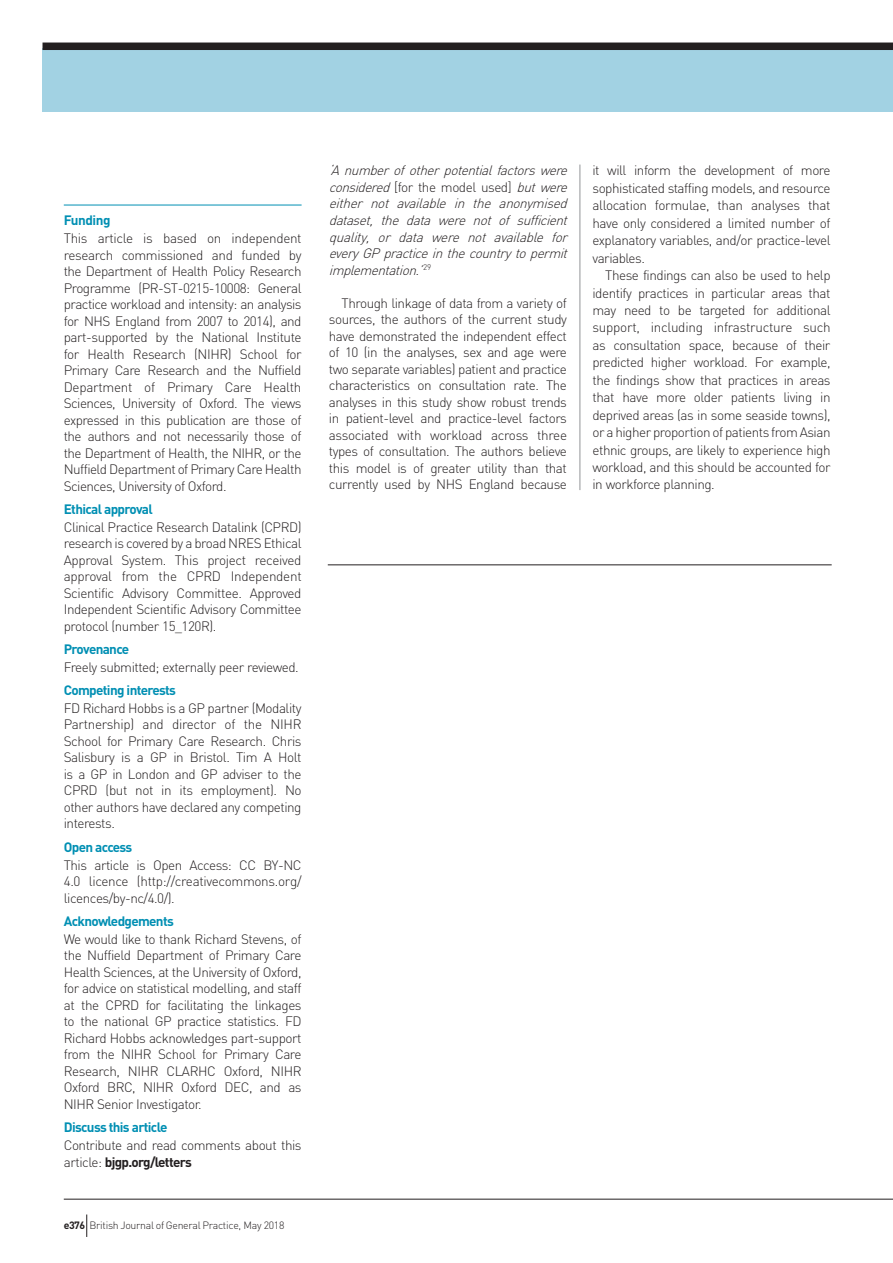
<style>
.page{position:relative;width:893px;height:1263px;background:#fff}
.page>*{position:absolute;margin:0;border:0;box-sizing:border-box;transform-origin:0 0}
.t1{font:300 13.5px/16.5px "DIN";letter-spacing:-.035em;color:#231f20;text-align:justify}
.t2{font:italic 300 13.5px/16.5px "DIN";color:#231f20;text-align:justify}
.t3{font:700 13.5px "DIN";letter-spacing:-.05em;color:#008fb3}
.t4{font:300 10.5px "DIN";letter-spacing:-.025em;color:#231f20}
.s1{font-weight:700}
.s2{font-style:normal}
</style>
<div class="page">
<div style="left:43px;top:48px;width:850px;height:64px;background:#a2d2e3"></div>
<div style="left:43px;top:43px;width:850px;height:7px;background:#231f20"></div>
<hr style="left:64px;top:205px;width:238px;height:1px;background:#008fb3">
<hr style="left:328px;top:564px;width:504px;height:1px;background:#231f20">
<hr style="left:580px;top:165px;width:1px;height:325px;background:#939598">
<hr style="left:64px;top:1199px;width:829px;height:1px;background:#231f20">
<svg style="left:86px;top:1214px;width:1px;height:23px"></svg>
<p class="t3" style="left:64px;top:212px;width:48px">Funding</p>
<p class="t1" style="left:64px;top:230px;width:239px">This article is based on independent research commissioned and funded by the Department of Health Policy Research Programme (PR-ST-0215-10008: General practice workload and intensity: an analysis for NHS England from 2007 to 2014), and part-supported by the National Institute for Health Research (NIHR) School for Primary Care Research and the Nuffield Department of Primary Care Health Sciences, University of Oxford. The views expressed in this publication are those of the authors and not necessarily those of the Department of Health, the NIHR, or the Nuffield Department of Primary Care Health Sciences, University of Oxford.</p>
<p class="t3" style="left:64px;top:500px;width:91px">Ethical approval</p>
<p class="t1" style="left:64px;top:519px;width:239px">Clinical Practice Research Datalink (CPRD) research is covered by a broad NRES Ethical Approval System. This project received approval from the CPRD Independent Scientific Advisory Committee. Approved Independent Scientific Advisory Committee protocol (number 15_120R).</p>
<p class="t3" style="left:64px;top:640px;width:67px">Provenance</p>
<p class="t1" style="left:64px;top:658px;width:237px">Freely submitted; externally peer reviewed.</p>
<p class="t3" style="left:64px;top:681px;width:114px">Competing interests</p>
<p class="t1" style="left:64px;top:700px;width:239px">FD Richard Hobbs is a GP partner (Modality Partnership) and director of the NIHR School for Primary Care Research. Chris Salisbury is a GP in Bristol. Tim A Holt is a GP in London and GP adviser to the CPRD (but not in its employment). No other authors have declared any competing interests.</p>
<p class="t3" style="left:64px;top:838px;width:70px">Open access</p>
<p class="t1" style="left:64px;top:856px;width:239px">This article is Open Access: CC BY-NC 4.0 licence (http://creativecommons.org/ licences/by-nc/4.0/).</p>
<p class="t3" style="left:64px;top:912px;width:112px">Acknowledgements</p>
<p class="t1" style="left:64px;top:931px;width:239px">We would like to thank Richard Stevens, of the Nuffield Department of Primary Care Health Sciences, at the University of Oxford, for advice on statistical modelling, and staff at the CPRD for facilitating the linkages to the national GP practice statistics. FD Richard Hobbs acknowledges part-support from the NIHR School for Primary Care Research, NIHR CLARHC Oxford, NIHR Oxford BRC, NIHR Oxford DEC, and as NIHR Senior Investigator.</p>
<p class="t3" style="left:64px;top:1118px;width:105px">Discuss this article</p>
<p class="t1" style="left:64px;top:1137px;width:239px">Contribute and read comments about this article: <span class="s1">bjgp.org/letters</span></p>
<p class="t4" style="left:64px;top:1219px;width:222px"><span class="s1">e376</span> British Journal of General Practice, May 2018</p>
<p class="t2" style="left:329px;top:162px;width:244px">‘Anumberofotherpotentialfactorswere considered<span class="s2">[ f o r t h e m o d e l u s e d ]</span> butwere either not available in the anonymised dataset, the data were not of sufficient quality, or data were not available for everyGPpracticeinthecountrytopermit implementation.’<sup>2</sup> <sup>9</sup></p>
<p class="t1" style="left:329px;top:294px;width:240px;text-indent:13px">Through linkage of data from a variety of sources, the authors of the current study have demonstrated the independent effect of 10 (in the analyses, sex and age were two separate variables) patient and practice characteristics on consultation rate. The analyses in this study show robust trends in patient-level and practice-level factors associated with workload across three types of consultation. The authors believe this model is of greater utility than that currently used by NHS England because</p>
<p class="t1" style="left:592px;top:162px;width:240px;line-height:17.4px">it will inform the development of more sophisticated staffing models, and resource allocation formulae, than analyses that have only considered a limited number of explanatory variables, and/or practice-level variables.</p>
<p class="t1" style="left:592px;top:266px;width:240px;line-height:17.4px;text-indent:13px">These findings can also be used to help identify practices in particular areas that may need to be targeted for additional support, including infrastructure such as consultation space, because of their predicted higher workload. For example, the findings show that practices in areas that have more older patients living in deprived areas (as in some seaside towns), or a higher proportion of patients from Asian ethnic groups, are likely to experience high workload, and this should be accounted for in workforce planning.</p>
</div>
